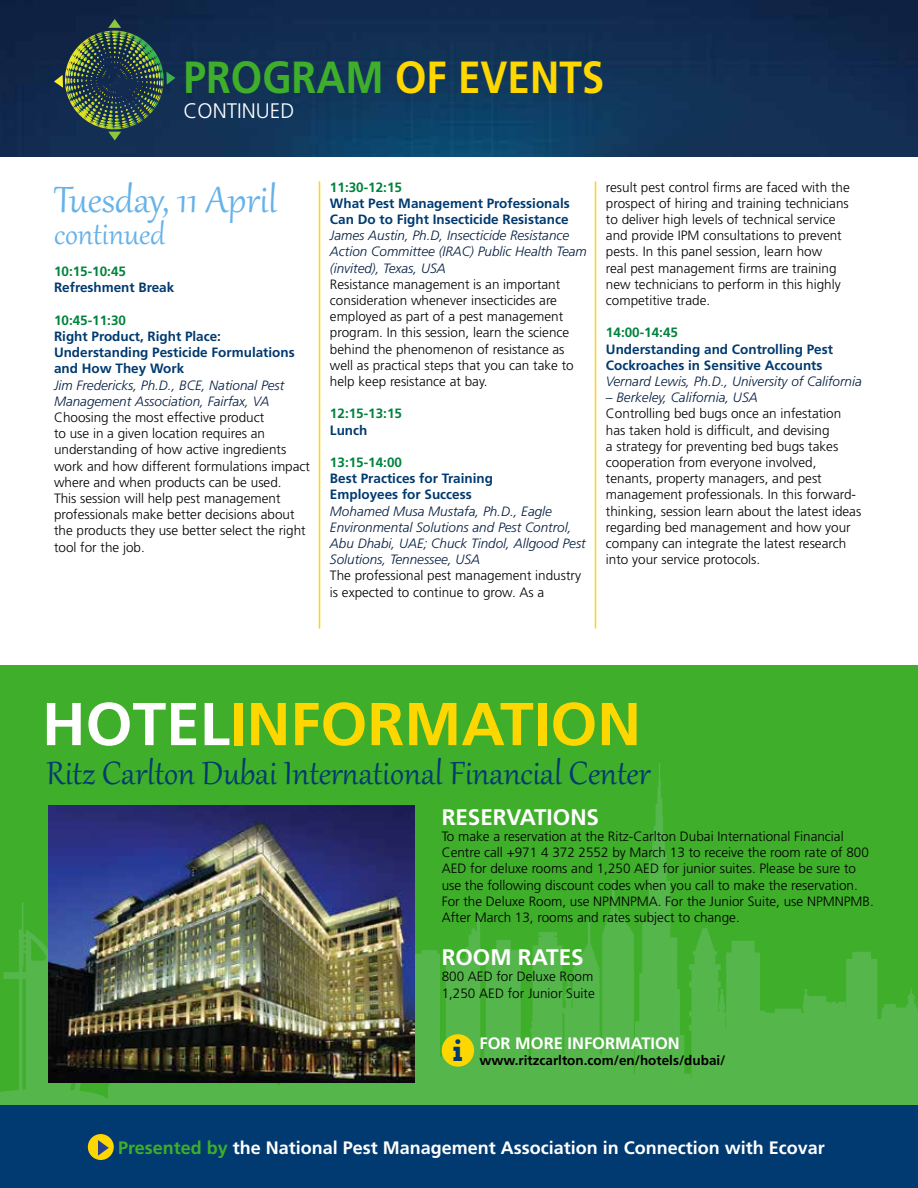
<style>
.page{position:relative;width:918px;height:1188px;background:#fff}
.page>*{position:absolute;margin:0;border:0;box-sizing:border-box;transform-origin:0 0}
.t1{font:700 60.45px "Frutiger";color:#ffd700}
.t2{font:45px "Gabriola";color:#67b2e8}
.t3{font:700 45px "Frutiger";color:#ffd700;scale:.9 1}
.t4{font:39.45px "Gabriola";color:#003a70}
.t5{font:36px "Gabriola";color:#67b2e8}
.t6{font:700 22.5px "Frutiger";color:#fff}
.t7{font:300 21px "Frutiger";color:#fff}
.t8{font:700 18px "Frutiger";color:#fff}
.t9{font:700 16.5px "Frutiger";color:#fff}
.t10{font:300 13.5px/16.2px "Frutiger";color:#000}
.t11{font:italic 300 13.5px/16.2px "Frutiger";color:#041e41}
.t12{font:700 13.5px/16.2px "Frutiger";color:#003a70}
.t13{font:700 13.5px "Frutiger";color:#00833e}
.t14{font:700 13.5px "Frutiger";color:#000}
.s1{color:#3fae2a}
.s2{color:#fff}
</style>
<div class="page">
<div style="left:0;top:665px;width:918px;height:442px;background:#3fae2a"></div>
<img style="left:0;top:764px;width:918px;height:342px">
<img style="left:0;top:0;width:918px;height:157px">
<div style="left:0;top:1106px;width:918px;height:82px;background:#003a70"></div>
<div style="left:88px;top:1134px;width:26px;height:26px;background:#ffd700;border-radius:50%"></div>
<svg style="left:98px;top:1140px;width:11px;height:16px"></svg>
<hr style="left:319px;top:181px;width:1px;height:448px;background:#ffd700">
<hr style="left:595px;top:181px;width:1px;height:448px;background:#ffd700">
<div style="left:442px;top:1034px;width:32px;height:33px;background:#ffd700;border-radius:50%"></div>
<svg style="left:54px;top:19px;width:121px;height:121px;background:#2c4749"></svg>
<img style="left:49px;top:806px;width:366px;height:276px">
<h2 class="t3" style="left:184px;top:51px;width:469px"><span class="s1">PROGRAM</span> OF EVENTS</h2>
<h3 class="t7" style="left:184px;top:99px;width:112px">CONTINUED</h3>
<h2 class="t2" style="left:54px;top:170px;width:225px">Tuesday, 11 April</h2>
<h3 class="t5" style="left:54px;top:210px;width:113px">continued</h3>
<p class="t13" style="left:54px;top:263px;width:74px">10:15-10:45</p>
<p class="t12" style="left:54px;top:280px;width:122px">Refreshment Break</p>
<p class="t13" style="left:54px;top:312px;width:74px">10:45-11:30</p>
<p class="t12" style="left:54px;top:328px;width:242px">Right Product, Right Place:<br>Understanding Pesticide Formulations and How They Work</p>
<p class="t11" style="left:54px;top:377px;width:232px">Jim Fredericks, Ph.D., BCE, National Pest<br>Management Association, Fairfax, VA</p>
<p class="t10" style="left:54px;top:409px;width:258px">Choosing the most effective product<br>to use in a given location requires an understanding of how active ingredients work and how different formulations impact where and when products can be used.<br>This session will help pest management professionals make better decisions about the products they use better select the right tool for the job.</p>
<p class="t13" style="left:330px;top:179px;width:74px">11:30-12:15</p>
<p class="t12" style="left:330px;top:195px;width:241px">What Pest Management Professionals<br>Can Do to Fight Insecticide Resistance</p>
<p class="t11" style="left:330px;top:228px;width:258px">James Austin, Ph.D, Insecticide Resistance<br>Action Committee (IRAC) Public Health Team (invited), Texas, USA</p>
<p class="t10" style="left:330px;top:276px;width:245px">Resistance management is an important consideration whenever insecticides are employed as part of a pest management program. In this session, learn the science behind the phenomenon of resistance as well as practical steps that you can take to help keep resistance at bay.</p>
<p class="t13" style="left:330px;top:406px;width:74px">12:15-13:15</p>
<p class="t12" style="left:330px;top:422px;width:39px">Lunch</p>
<p class="t13" style="left:330px;top:454px;width:74px">13:15-14:00</p>
<p class="t12" style="left:330px;top:470px;width:165px">Best Practices for Training<br>Employees for Success</p>
<p class="t11" style="left:330px;top:503px;width:257px">Mohamed Musa Mustafa, Ph.D., Eagle Environmental Solutions and Pest Control, Abu Dhabi, UAE; Chuck Tindol, Allgood Pest Solutions, Tennessee, USA</p>
<p class="t10" style="left:330px;top:568px;width:253px">The professional pest management industry is expected to continue to grow. As a</p>
<p class="t10" style="left:606px;top:179px;width:245px">result pest control firms are faced with the prospect of hiring and training technicians to deliver high levels of technical service and provide IPM consultations to prevent pests. In this panel session, learn how<br>real pest management firms are training new technicians to perform in this highly competitive trade.</p>
<p class="t13" style="left:606px;top:325px;width:74px">14:00-14:45</p>
<p class="t12" style="left:606px;top:341px;width:229px">Understanding and Controlling Pest<br>Cockroaches in Sensitive Accounts</p>
<p class="t11" style="left:606px;top:373px;width:257px">Vernard Lewis, Ph.D., University of California</p>
<p class="t11" style="left:606px;top:390px;width:153px">– Berkeley, California, USA</p>
<p class="t10" style="left:606px;top:406px;width:257px">Controlling bed bugs once an infestation has taken hold is difficult, and devising<br>a strategy for preventing bed bugs takes cooperation from everyone involved, tenants, property managers, and pest management professionals. In this forward&shy;thinking, session learn about the latest ideas regarding bed management and how your company can integrate the latest research into your service protocols.</p>
<h1 class="t1" style="left:42px;top:689px;width:601px"><span class="s2">HOTEL</span>INFORMATION</h1>
<h3 class="t4" style="left:46px;top:747px;width:605px">Ritz Carlton Dubai International Financial Center</h3>
<h3 class="t6" style="left:442px;top:804px;width:159px">RESERVATIONS</h3>
<p class="t10" style="left:442px;top:828px;width:434px">To make a reservation at the Ritz-Carlton Dubai International Financial Centre call +971 4 372 2552 by March 13 to receive the room rate of 800<br>AED for deluxe rooms and 1,250 AED for junior suites. Please be sure to use the following discount codes when you call to make the reservation.<br>For the Deluxe Room, use NPMNPMA. For the Junior Suite, use NPMNPMB.<br>After March 13, rooms and rates subject to change.</p>
<h3 class="t6" style="left:442px;top:944px;width:143px">ROOM RATES</h3>
<p class="t10" style="left:442px;top:969px;width:155px">800 AED for Deluxe Room<br>1,250 AED for Junior Suite</p>
<p class="t9" style="left:480px;top:1034px;width:202px">FOR MORE INFORMATION</p>
<p class="t14" style="left:452px;top:1053px;width:275px"><sup>i</sup> www.ritzcarlton.com/en/hotels/dubai/</p>
<h3 class="t8" style="left:118px;top:1137px;width:708px"><span class="s1">Presented by</span> the National Pest Management Association in Connection with Ecovar</h3>
</div>
